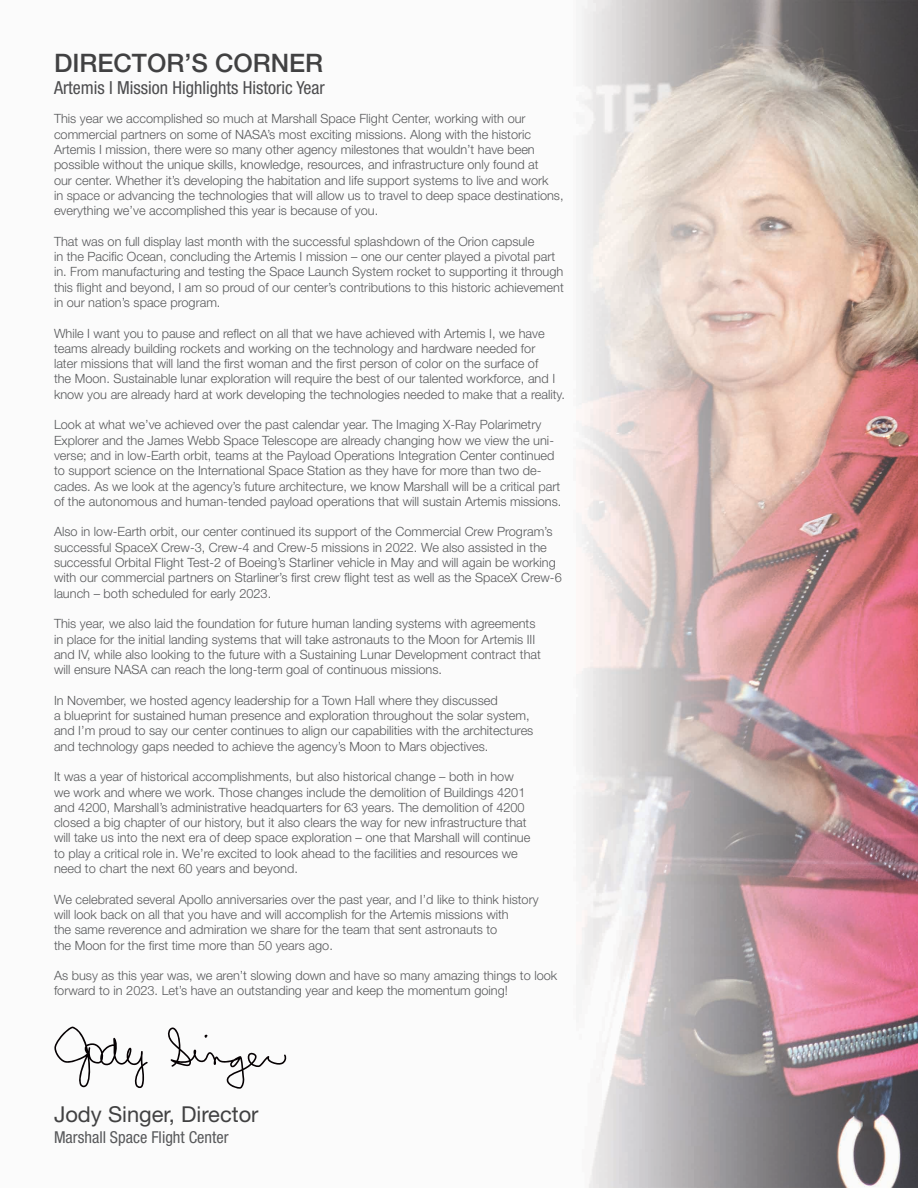
<style>
.page{position:relative;width:918px;height:1188px;background:#fff}
.page>*{position:absolute;margin:0;border:0;box-sizing:border-box;transform-origin:0 0}
.t1{font:500 25.5px "Helvetica Neue LT Std";color:#414142}
.t2{font:21.9px "Helvetica Neue LT Std";color:#414142}
.t3{font:condensed 18px "Helvetica Neue LT Std";color:#4d4d4f}
.t4{font:condensed 16.5px "Helvetica Neue LT Std";color:#58595b}
.t5{font:300 12.75px/15.3px "Helvetica Neue LT Std";color:#58595b}
</style>
<div class="page">
<img style="left:139px;top:0;width:779px;height:1188px">
<svg style="left:54px;top:1026px;width:94px;height:62px"></svg>
<svg style="left:166px;top:1027px;width:121px;height:62px"></svg>
<h1 class="t1" style="left:54px;top:48px;width:271px">DIRECTOR’S CORNER</h1>
<h3 class="t3" style="left:54px;top:77px;width:272px">Artemis I Mission Highlights Historic Year</h3>
<p class="t5" style="left:54px;top:111px;width:511px">This year we accomplished so much at Marshall Space Flight Center, working with our commercial partners on some of NASA’s most exciting missions. Along with the historic Artemis I mission, there were so many other agency milestones that wouldn’t have been possible without the unique skills, knowledge, resources, and infrastructure only found at<br>our center. Whether it’s developing the habitation and life support systems to live and work<br>in space or advancing the technologies that will allow us to travel to deep space destinations, everything we’ve accomplished this year is because of you.</p>
<p class="t5" style="left:54px;top:233px;width:511px">That was on full display last month with the successful splashdown of the Orion capsule<br>in the Pacific Ocean, concluding the Artemis I mission – one our center played a pivotal part in. From manufacturing and testing the Space Launch System rocket to supporting it through this flight and beyond, I am so proud of our center’s contributions to this historic achievement in our nation’s space program.</p>
<p class="t5" style="left:54px;top:325px;width:512px">While I want you to pause and reflect on all that we have achieved with Artemis I, we have teams already building rockets and working on the technology and hardware needed for<br>later missions that will land the first woman and the first person of color on the surface of<br>the Moon. Sustainable lunar exploration will require the best of our talented workforce, and I know you are already hard at work developing the technologies needed to make that a reality.</p>
<p class="t5" style="left:54px;top:417px;width:509px">Look at what we’ve achieved over the past calendar year. The Imaging X-Ray Polarimetry Explorer and the James Webb Space Telescope are already changing how we view the uni&shy;verse; and in low-Earth orbit, teams at the Payload Operations Integration Center continued to support science on the International Space Station as they have for more than two de&shy;cades. As we look at the agency’s future architecture, we know Marshall will be a critical part of the autonomous and human-tended payload operations that will sustain Artemis missions.</p>
<p class="t5" style="left:54px;top:524px;width:509px">Also in low-Earth orbit, our center continued its support of the Commercial Crew Program’s successful SpaceX Crew-3, Crew-4 and Crew-5 missions in 2022. We also assisted in the successful Orbital Flight Test-2 of Boeing’s Starliner vehicle in May and will again be working with our commercial partners on Starliner’s first crew flight test as well as the SpaceX Crew-6 launch – both scheduled for early 2023.</p>
<p class="t5" style="left:54px;top:616px;width:488px">This year, we also laid the foundation for future human landing systems with agreements in place for the initial landing systems that will take astronauts to the Moon for Artemis III and IV, while also looking to the future with a Sustaining Lunar Development contract that will ensure NASA can reach the long-term goal of continuous missions.</p>
<p class="t5" style="left:54px;top:692px;width:481px">In November, we hosted agency leadership for a Town Hall where they discussed<br>a blueprint for sustained human presence and exploration throughout the solar system, and I’m proud to say our center continues to align our capabilities with the architectures and technology gaps needed to achieve the agency’s Moon to Mars objectives.</p>
<p class="t5" style="left:54px;top:769px;width:478px">It was a year of historical accomplishments, but also historical change – both in how we work and where we work. Those changes include the demolition of Buildings 4201 and 4200, Marshall’s administrative headquarters for 63 years. The demolition of 4200 closed a big chapter of our history, but it also clears the way for new infrastructure that will take us into the next era of deep space exploration – one that Marshall will continue to play a critical role in. We’re excited to look ahead to the facilities and resources we need to chart the next 60 years and beyond.</p>
<p class="t5" style="left:54px;top:891px;width:486px">We celebrated several Apollo anniversaries over the past year, and I’d like to think history will look back on all that you have and will accomplish for the Artemis missions with<br>the same reverence and admiration we share for the team that sent astronauts to<br>the Moon for the first time more than 50 years ago.</p>
<p class="t5" style="left:54px;top:968px;width:505px">As busy as this year was, we aren’t slowing down and have so many amazing things to look forward to in 2023. Let’s have an outstanding year and keep the momentum going!</p>
<h2 class="t2" style="left:54px;top:1102px;width:206px">Jody Singer, Director</h2>
<p class="t4" style="left:54px;top:1128px;width:176px">Marshall Space Flight Center</p>
</div>
